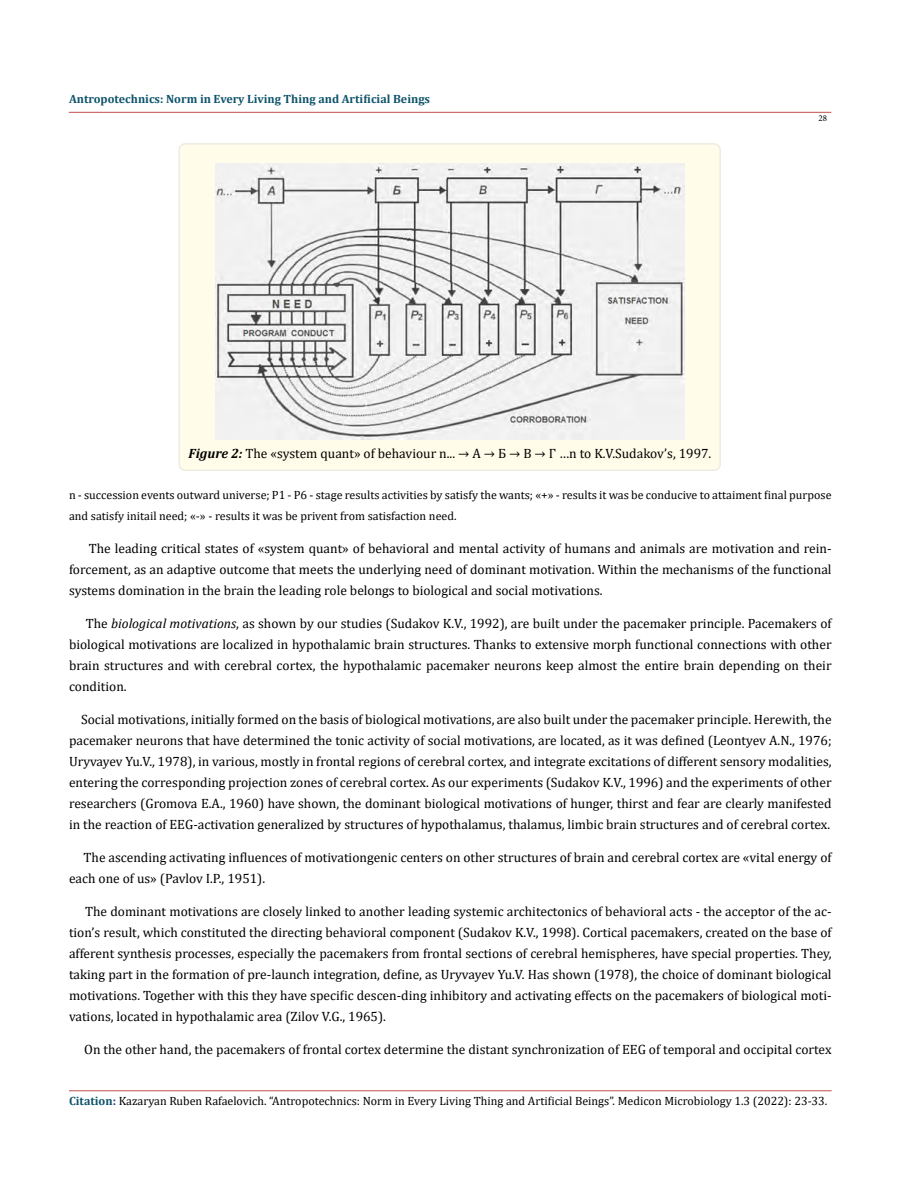
<style>
.page{position:relative;width:900px;height:1188px;background:#fff}
.page>*{position:absolute;margin:0;border:0;box-sizing:border-box;transform-origin:0 0}
.t1{font:13.5px/21px "Cambria";color:#000;text-align:justify}
.t2{font:12px/21px "Cambria";color:#000}
.t3{font:700 12px "Cambria";color:#0e536a}
.t4{font:9px "Minion Pro";color:#000}
.s1{font-weight:700;font-style:italic}
.s2{font-style:italic}
.s3{font-weight:700;color:#0e536a}
.s4{font-weight:700;color:#173e88}
</style>
<div class="page">
<hr style="left:69px;top:1091px;width:763px;height:1px;background:#c0504d">
<hr style="left:69px;top:112px;width:762px;height:1px;background:#c0504d">
<div style="left:179px;top:144px;width:541px;height:326px;background:#fffde9;border-radius:6px"></div>
<div style="left:178px;top:143px;width:543px;height:328px;border:2px solid #eeece1;border-radius:6px"></div>
<img style="left:216px;top:164px;width:468px;height:275px">
<p class="t3" style="left:69px;top:90px;width:363px">Antropotechnics: Norm in Every Living Thing and Artificial Beings</p>
<p class="t4" style="left:818px;top:112px;width:10px">28</p>
<p class="t1" style="left:189px;top:443px;width:524px"><span class="s1">Figure 2:</span> The «system quant» of behaviour n... → А → Б → В → Г …n to K.V.Sudakov’s, 1997.</p>
<p class="t2" style="left:69px;top:484px;width:764px">n - succession events outward universe; P1 - P6 - stage results activities by satisfy the wants; «+» - results it was be conducive to attaiment final purpose and satisfy initail need; «-» - results it was be privent from satisfaction need.</p>
<p class="t1" style="left:69px;top:537px;width:764px;text-indent:20px">The leading critical states of «system quant» of behavioral and mental activity of humans and animals are motivation and rein&shy;forcement, as an adaptive outcome that meets the underlying need of dominant motivation. Within the mechanisms of the functional systems domination in the brain the leading role belongs to biological and social motivations.</p>
<p class="t1" style="left:69px;top:612px;width:764px;text-indent:17px">The <span class="s2">biological motivations</span>, as shown by our studies (Sudakov K.V., 1992), are built under the pacemaker principle. Pacemakers of biological motivations are localized in hypothalamic brain structures. Thanks to extensive morph functional connections with other brain structures and with cerebral cortex, the hypothalamic pacemaker neurons keep almost the entire brain depending on their condition.</p>
<p class="t1" style="left:69px;top:708px;width:764px;text-indent:12px">Social motivations, initially formed on the basis of biological motivations, are also built under the pacemaker principle. Herewith, the pacemaker neurons that have determined the tonic activity of social motivations, are located, as it was defined (Leontyev A.N., 1976; Uryvayev Yu.V., 1978), in various, mostly in frontal regions of cerebral cortex, and integrate excitations of different sensory modalities, entering the corresponding projection zones of cerebral cortex. As our experiments (Sudakov K.V., 1996) and the experiments of other researchers (Gromova E.A., 1960) have shown, the dominant biological motivations of hunger, thirst and fear are clearly manifested in the reaction of EEG-activation generalized by structures of hypothalamus, thalamus, limbic brain structures and of cerebral cortex.</p>
<p class="t1" style="left:69px;top:847px;width:764px;text-indent:15px">The ascending activating influences of motivationgenic centers on other structures of brain and cerebral cortex are «vital energy of each one of us» (Pavlov I.P., 1951).</p>
<p class="t1" style="left:69px;top:901px;width:764px;text-indent:16px">The dominant motivations are closely linked to another leading systemic architectonics of behavioral acts - the acceptor of the ac&shy;tion’s result, which constituted the directing behavioral component (Sudakov K.V., 1998). Cortical pacemakers, created on the base of afferent synthesis processes, especially the pacemakers from frontal sections of cerebral hemispheres, have special properties. They, taking part in the formation of pre-launch integration, define, as Uryvayev Yu.V. Has shown (1978), the choice of dominant biological motivations. Together with this they have specific descen-ding inhibitory and activating effects on the pacemakers of biological moti&shy;vations, located in hypothalamic area (Zilov V.G., 1965).</p>
<p class="t1" style="left:84px;top:1039px;width:749px">On the other hand, the pacemakers of frontal cortex determine the distant synchronization of EEG of temporal and occipital cortex</p>
<p class="t2" style="left:69px;top:1090px;width:760px"><span class="s3">Citation</span><span class="s4">:</span> Kazaryan Ruben Rafaelovich. “Antropotechnics: Norm in Every Living Thing and Artificial Beings”. Medicon Microbiology 1.3 (2022): 23-33.</p>
</div>
